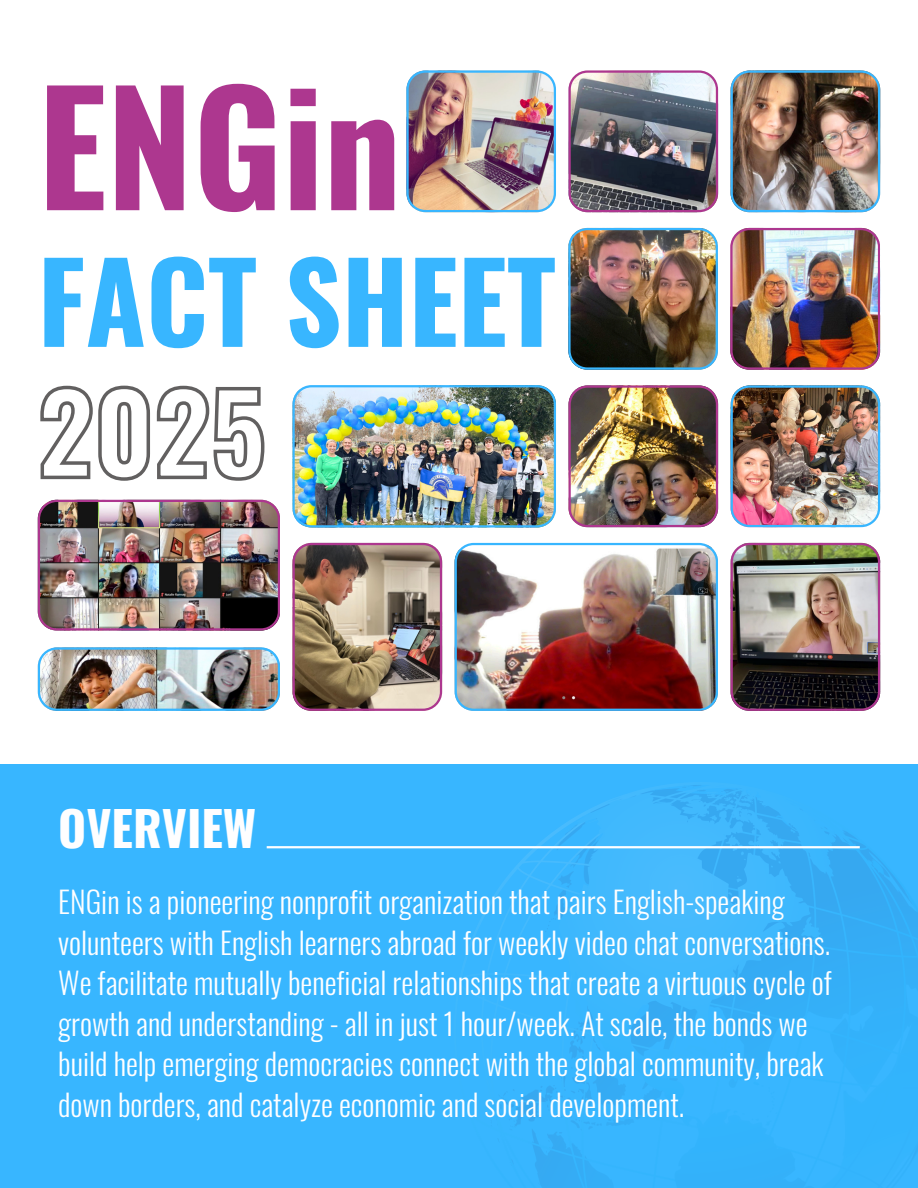
<style>
.page{position:relative;width:918px;height:1188px;background:#fff}
.page>*{position:absolute;margin:0;border:0;box-sizing:border-box;transform-origin:0 0}
.t1{font:700 153.9px "Oswald";color:#ad378f}
.t2{font:700 109.95px "Oswald";color:#38b6ff}
.t3{font:700 48px "Oswald";color:#fefeff}
.t4{font:300 30px/40.5px "Oswald";color:#fefeff}
</style>
<div class="page">
<div style="left:0;top:765px;width:918px;height:423px;background:#38b6ff"></div>
<img style="left:455px;top:785px;width:463px;height:403px">
<hr style="left:267px;top:846px;width:593px;height:2px;background:#fefeff">
<img style="left:731px;top:70px;width:149px;height:142px">
<img style="left:569px;top:70px;width:149px;height:142px">
<img style="left:568px;top:228px;width:150px;height:142px">
<img style="left:569px;top:385px;width:149px;height:142px">
<img style="left:293px;top:543px;width:149px;height:168px">
<img style="left:38px;top:647px;width:242px;height:63px">
<img style="left:731px;top:543px;width:149px;height:168px">
<img style="left:455px;top:543px;width:263px;height:168px">
<img style="left:730px;top:228px;width:150px;height:142px">
<img style="left:731px;top:385px;width:149px;height:142px">
<img style="left:292px;top:385px;width:264px;height:143px">
<img style="left:38px;top:500px;width:242px;height:130px">
<img style="left:406px;top:70px;width:150px;height:142px">
<svg style="left:40px;top:385px;width:225px;height:96px"></svg>
<p class="t1" style="left:38px;top:27px;width:365px">ENGin</p>
<p class="t2" style="left:38px;top:216px;width:520px">FACT SHEET</p>
<p class="t3" style="left:58px;top:791px;width:200px">OVERVIEW</p>
<h2 class="t4" style="left:58px;top:880px;width:775px">ENGin is a pioneering nonprofit organization that pairs English-speaking volunteers with English learners abroad for weekly video chat conversations.<br>We facilitate mutually beneficial relationships that create a virtuous cycle of growth and understanding - all in just 1 hour/week. At scale, the bonds we build help emerging democracies connect with the global community, break down borders, and catalyze economic and social development.</h2>
</div>
